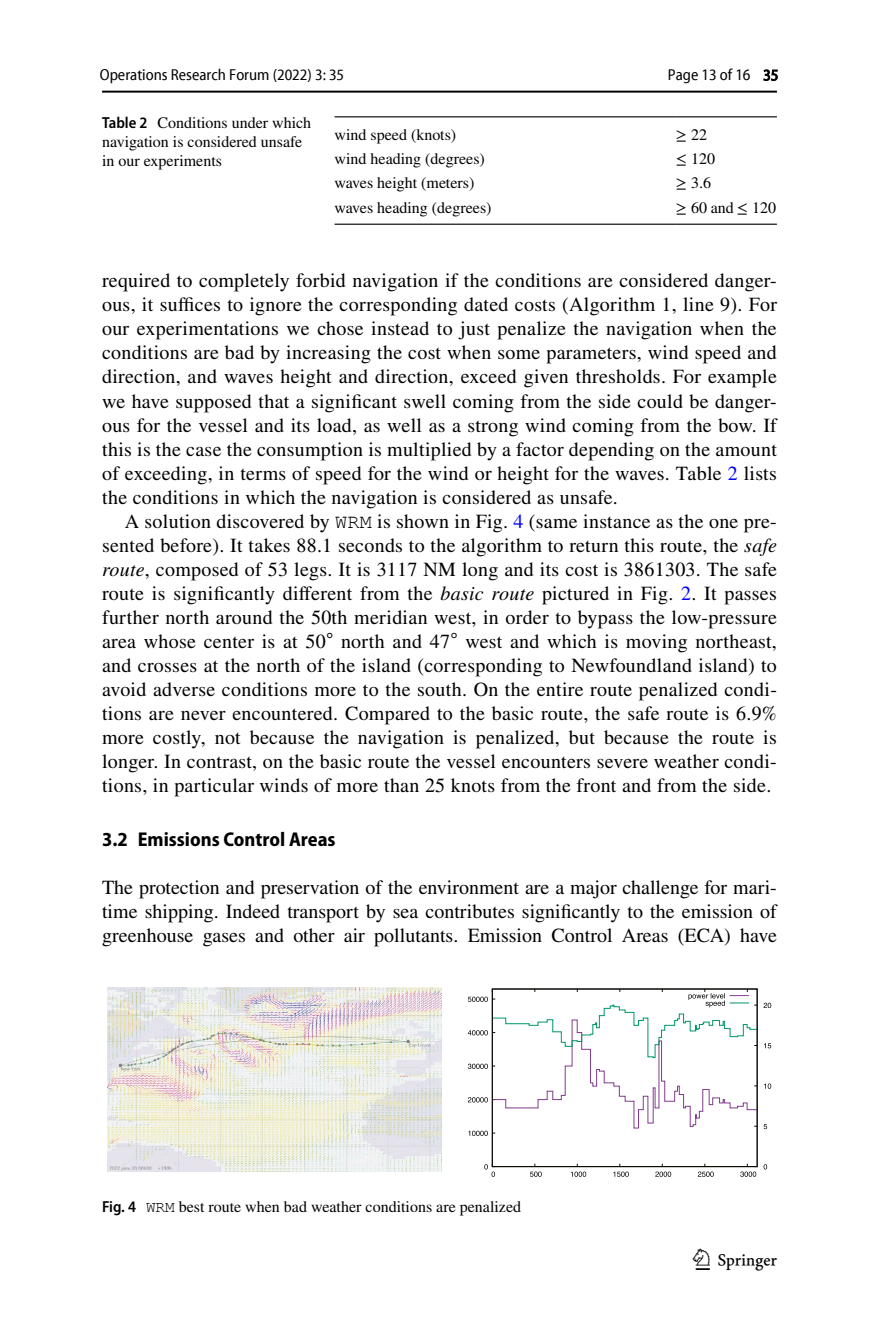
<style>
.page{position:relative;width:879px;height:1333px;background:#fff}
.page>*{position:absolute;margin:0;border:0;box-sizing:border-box;transform-origin:0 0}
.t1{font:30px "Springnew Regular 3";color:#000}
.t2{font:20px/24px "STIX";letter-spacing:.015em;color:#000;text-align:justify}
.t3{font:700 semi-condensed 20px "Myriad Pro";color:#000}
.t4{font:16px/19px "STIX";color:#000}
.t5{font:semi-condensed 16px "Myriad Pro Unic";color:#000}
.t6{font:16px "STIX General Regular 56";color:#000}
.t7{font:16px "STIX General Regular 57";color:#000}
.t8{font:16px "STIX General Regular 60";color:#000}
.s1{font-family:"Myriad Pro";font-weight:600;font-stretch:semi-condensed}
.s2{font-family:"STIX Math Calligraphy Regular 6"}
.s3{font-family:"STIX Math Calligraphy Regular 7"}
.s4{font-family:"STIX Math Calligraphy Regular 3"}
.s5{font-family:"STIX Math Calligraphy Regular 4"}
.s6{font-family:"STIX General Regular 58"}
.s7{font-family:"STIX Math Calligraphy Regular 5"}
.s8{font-family:"STIX General Regular 59"}
.s9{color:#00f}
.s10{font-family:"Courier New"}
.s11{font-style:italic}
</style>
<div class="page">
<hr style="left:102px;top:91px;width:675px;height:2px;background:#000">
<hr style="left:334px;top:116px;width:343px;height:1px;background:#000">
<hr style="left:677px;top:116px;width:100px;height:1px;background:#000">
<hr style="left:334px;top:224px;width:343px;height:1px;background:#000">
<hr style="left:677px;top:224px;width:100px;height:1px;background:#000">
<img style="left:108px;top:987px;width:334px;height:183px">
<svg style="left:484px;top:1163px;width:11px;height:13px"></svg>
<svg style="left:530px;top:1163px;width:12px;height:13px"></svg>
<svg style="left:571px;top:1163px;width:15px;height:13px"></svg>
<svg style="left:613px;top:1163px;width:16px;height:13px"></svg>
<svg style="left:655px;top:1163px;width:16px;height:13px"></svg>
<svg style="left:698px;top:1163px;width:16px;height:13px"></svg>
<svg style="left:740px;top:1163px;width:17px;height:13px"></svg>
<svg style="left:763px;top:1164px;width:4px;height:5px"></svg>
<svg style="left:763px;top:1123px;width:4px;height:6px"></svg>
<svg style="left:764px;top:1083px;width:7px;height:5px"></svg>
<svg style="left:764px;top:1043px;width:7px;height:5px"></svg>
<svg style="left:763px;top:1002px;width:8px;height:6px"></svg>
<svg style="left:468px;top:988px;width:287px;height:147px"></svg>
<p class="t5" style="left:100px;top:69px;width:246px">Operations Research Forum (2022) 3: 35</p>
<p class="t5" style="left:668px;top:69px;width:112px">Page 13 of 16 35</p>
<p class="t4" style="left:102px;top:114px;width:211px"><span class="s1">Table 2</span> Conditions under which navigation is considered unsafe in our experiments</p>
<p class="t4" style="left:334px;top:126px;width:123px">wind speed (knots)</p>
<p class="t8" style="left:676px;top:125px;width:33px"><span class="s2">≥</span> 22</p>
<p class="t4" style="left:334px;top:150px;width:152px">wind heading (degrees)</p>
<p class="t6" style="left:676px;top:149px;width:41px"><span class="s3">≤</span> 120</p>
<p class="t4" style="left:334px;top:175px;width:141px">waves height (meters)</p>
<p class="t7" style="left:676px;top:174px;width:37px"><span class="s4">≥</span> 3.6</p>
<p class="t4" style="left:334px;top:199px;width:158px">waves heading (degrees)</p>
<p class="t4" style="left:676px;top:199px;width:102px"><span class="s5">≥</span> <span class="s6">60</span> and <span class="s7">≤</span> <span class="s8">120</span></p>
<p class="t2" style="left:102px;top:270px;width:676px">required to completely forbid navigation if the conditions are considered danger&shy;ous, it suffices to ignore the corresponding dated costs (Algorithm 1, line 9). For our experimentations we chose instead to just penalize the navigation when the conditions are bad by increasing the cost when some parameters, wind speed and direction, and waves height and direction, exceed given thresholds. For example we have supposed that a significant swell coming from the side could be danger&shy;ous for the vessel and its load, as well as a strong wind coming from the bow. If this is the case the consumption is multiplied by a factor depending on the amount of exceeding, in terms of speed for the wind or height for the waves. Table <span class="s9">2</span> lists the conditions in which the navigation is considered as unsafe.</p>
<p class="t2" style="left:102px;top:510px;width:676px;text-indent:23px">A solution discovered by <span class="s10">WRM</span> is shown in Fig. <span class="s9">4</span> (same instance as the one pre&shy;sented before). It takes 88.1 seconds to the algorithm to return this route, the <span class="s11">safe route</span>, composed of 53 legs. It is 3117 NM long and its cost is 3861303. The safe route is significantly different from the <span class="s11">basic route</span> pictured in Fig. <span class="s9">2</span>. It passes further north around the 50th meridian west, in order to bypass the low-pressure area whose center is at 50<sup>◦</sup> north and 47<sup>◦</sup> west and which is moving northeast, and crosses at the north of the island (corresponding to Newfoundland island) to avoid adverse conditions more to the south. On the entire route penalized condi&shy;tions are never encountered. Compared to the basic route, the safe route is 6.9% more costly, not because the navigation is penalized, but because the route is longer. In contrast, on the basic route the vessel encounters severe weather condi&shy;tions, in particular winds of more than 25 knots from the front and from the side.</p>
<p class="t3" style="left:102px;top:827px;width:235px">3.2 Emissions Control Areas</p>
<p class="t2" style="left:102px;top:876px;width:676px">The protection and preservation of the environment are a major challenge for mari&shy;time shipping. Indeed transport by sea contributes significantly to the emission of greenhouse gases and other air pollutants. Emission Control Areas (ECA) have</p>
<p class="t4" style="left:102px;top:1197px;width:420px"><span class="s1">Fig. 4</span> <span class="s10">WRM</span> best route when bad weather conditions are penalized</p>
<h1 class="t1" style="left:696px;top:1248px;width:83px">1 3</h1>
</div>
